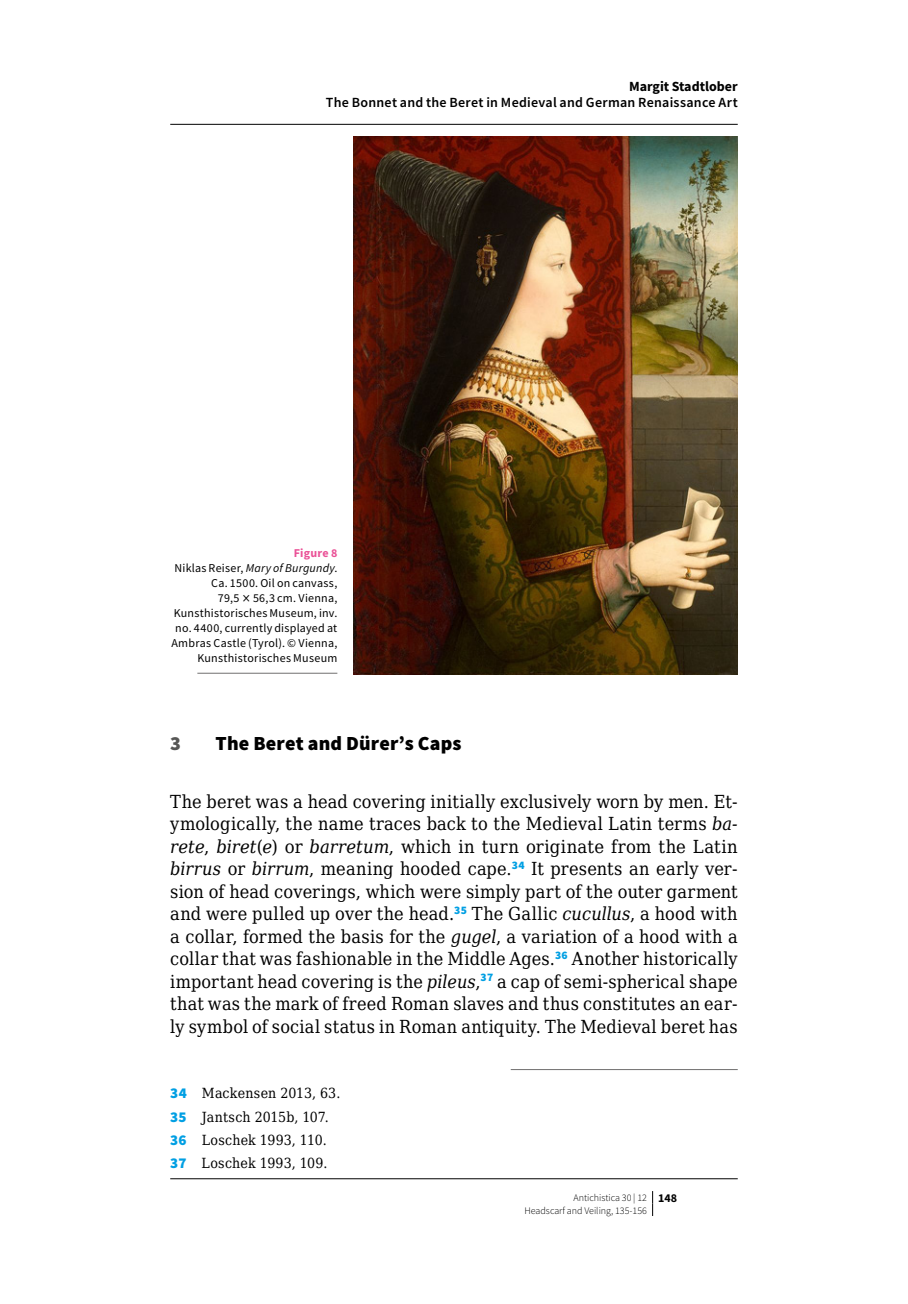
<style>
.page{position:relative;width:908px;height:1304px;background:#fff}
.page>*{position:absolute;margin:0;border:0;box-sizing:border-box;transform-origin:0 0}
.t1{font:900 20px "Source Sans Pro";letter-spacing:.01em;color:#000}
.t2{font:900 20px "Source Sans Pro";color:#575756}
.t3{font:18px/22.4px "DejaVu Serif Condensed";letter-spacing:.015em;color:#000;text-align:justify}
.t4{font:14px/23.2px "DejaVu Serif Condensed";letter-spacing:.01em;color:#000}
.t5{font:600 14px "Source Sans Pro";letter-spacing:.02em;color:#000}
.t6{font:700 14px "Source Sans Pro";color:#000}
.t7{font:12px/15px "Source Sans Pro";letter-spacing:.02em;color:#000;text-align:right}
.t8{font:300 10px/12.4px "Source Sans Pro";color:#000}
.s1{font-weight:700;color:#ea5297}
.s2{font-style:italic}
.s3{font-family:"DejaVu Serif Condensed"}
.s4{font-family:"Source Sans Pro";font-weight:900;font-size:15px;color:#009fe3}
.s5{font-weight:700;font-size:12px}
</style>
<div class="page">
<svg style="left:652px;top:1191px;width:1px;height:25px"></svg>
<hr style="left:510px;top:1069px;width:227px;height:1px;background:#706f6f">
<hr style="left:197px;top:673px;width:140px;height:1px;background:#706f6f">
<img style="left:353px;top:136px;width:384px;height:538px">
<hr style="left:170px;top:124px;width:567px;height:1px;background:#000">
<hr style="left:170px;top:1178px;width:567px;height:1px;background:#000">
<p class="t6" style="left:628px;top:77px;width:110px">Margit Stadtlober</p>
<p class="t5" style="left:325px;top:94px;width:413px">The Bonnet and the Beret in Medieval and German Renaissance Art</p>
<p class="t7" style="left:171px;top:545px;width:167px"><span class="s1">Figure 8<br></span>Niklas Reiser, <span class="s2">Mary of Burgundy</span>.<br>Ca. 1500. Oil on canvass,<br>79,5 <span class="s3">×</span> 56,3 cm. Vienna,<br>Kunsthistorisches Museum, inv. no. 4400, currently displayed at<br>Ambras Castle (Tyrol). © Vienna,<br>Kunsthistorisches Museum</p>
<p class="t2" style="left:170px;top:730px;width:12px">3</p>
<p class="t1" style="left:215px;top:730px;width:247px">The Beret and Dürer’s Caps</p>
<p class="t3" style="left:170px;top:790px;width:568px">The beret was a head covering initially exclusively worn by men. Et&shy;ymologically, the name traces back to the Medieval Latin terms <span class="s2">ba&shy;rete</span>, <span class="s2">biret</span>(<span class="s2">e</span>) or <span class="s2">barretum</span>, which in turn originate from the Latin <span class="s2">birrus</span> or <span class="s2">birrum</span>, meaning hooded cape.<sup>34</sup> It presents an early ver&shy;sion of head coverings, which were simply part of the outer garment and were pulled up over the head.<sup>35</sup> The Gallic <span class="s2">cucullus</span>, a hood with a collar, formed the basis for the <span class="s2">gugel</span>, a variation of a hood with a collar that was fashionable in the Middle Ages.<sup>36</sup> Another historically important head covering is the <span class="s2">pileus</span>,<sup>37</sup> a cap of semi-spherical shape that was the mark of freed Roman slaves and thus constitutes an ear&shy;ly symbol of social status in Roman antiquity. The Medieval beret has</p>
<p class="t4" style="left:170px;top:1081px;width:172px"><span class="s4">34</span> Mackensen 2013, 63.<br><span class="s4">35</span> Jantsch 2015b, 107.<br><span class="s4">36</span> Loschek 1993, 110.<br><span class="s4">37</span> Loschek 1993, 109.</p>
<p class="t8" style="left:524px;top:1191px;width:154px;text-indent:49px">Antichistica 30 | 12 <span class="s5">148<br></span>Headscarf and Veiling, 135-156</p>
</div>
